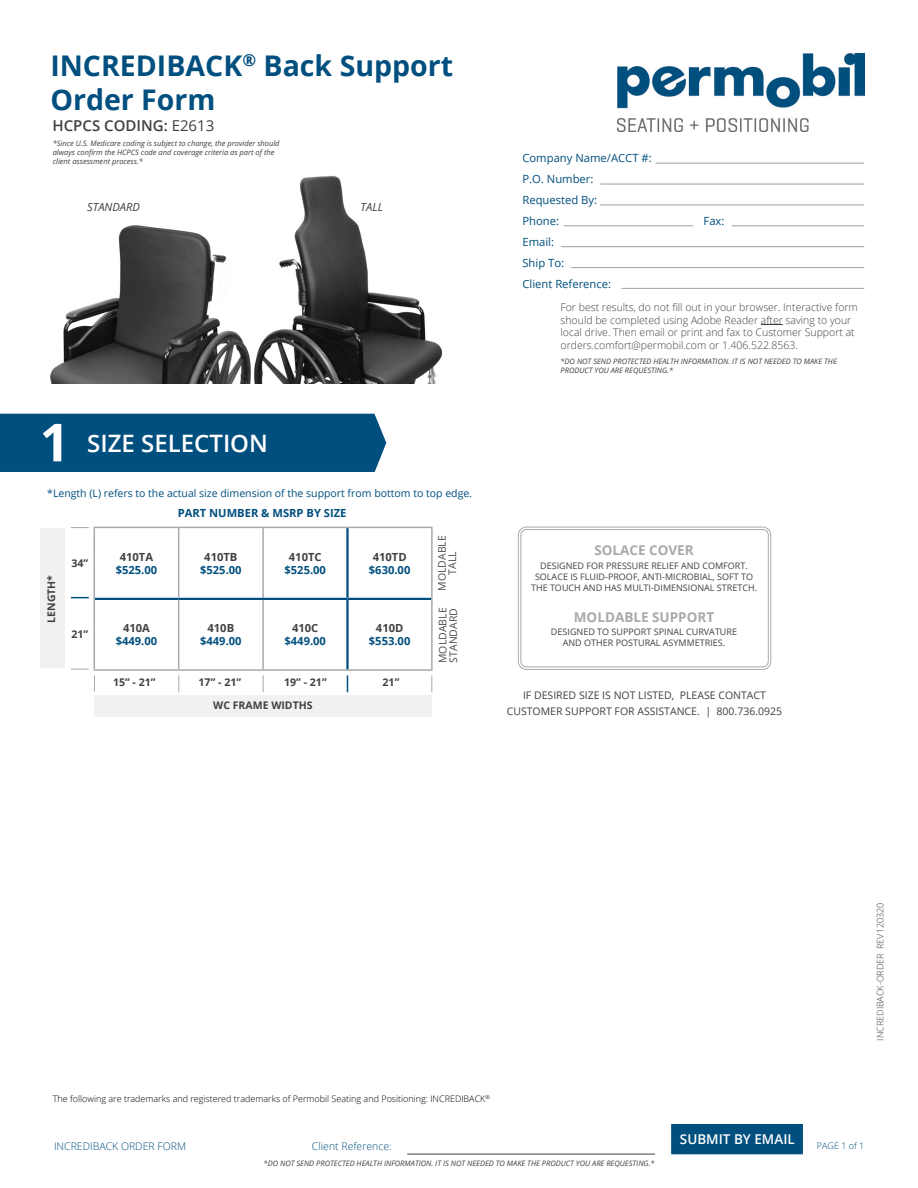
<style>
.page{position:relative;width:918px;height:1188px;background:#fff}
.page>*{position:absolute;margin:0;border:0;box-sizing:border-box;transform-origin:0 0}
.t1{font:700 28.5px/34.5px "Open Sans";color:#004f7e}
.t2{font:600 24px "Open Sans";color:#fff}
.t3{font:600 15px "Open Sans";color:#414042}
.t4{font:700 13.5px "Open Sans";color:#a7a9ac}
.t5{font:600 13.5px "Open Sans";color:#fff}
.t6{font:11.25px/21px "Open Sans";color:#004f7e}
.t7{font:700 11.25px "Open Sans";color:#004f7e}
.t8{font:700 11.25px "Open Sans";color:#414042}
.t9{font:italic 11.25px "Open Sans";color:#414042}
.t10{font:700 10.65px "Open Sans";color:#414042}
.t11{font:300 10.5px/12.6px "Open Sans";color:#414042}
.t12{font:10.5px/16.5px "Open Sans";color:#414042;text-align:center}
.t13{font:10.5px "Open Sans";color:#004f7e}
.t14{font:300 10.5px "Open Sans";color:#004f7e}
.t15{font:10.5px/10.5px "Open Sans";color:#4d4d4f}
.t16{font:700 10.5px "Open Sans";color:#414042}
.t17{font:9px/10.8px "Open Sans";color:#414042;text-align:center}
.t18{font:300 9px "Open Sans";color:#000}
.t19{font:300 9px "Open Sans";color:#414042}
.t20{font:300 9px "Open Sans";color:#004f7e}
.t21{font:italic 7.5px/9px "Open Sans";color:#414042}
.s1{font-weight:400}
.s2{font-weight:700;font-size:52.5px}
</style>
<div class="page">
<hr style="left:407px;top:1154px;width:248px;height:1px;background:#414042">
<div style="left:0;top:414px;width:386px;height:58px;background:#004f7e"></div>
<img style="left:50px;top:175px;width:393px;height:209px">
<div style="left:41px;top:528px;width:24px;height:140px;background:#f1f1f2"></div>
<div style="left:94px;top:695px;width:338px;height:22px;background:#f1f1f2"></div>
<svg style="left:71px;top:597px;width:18px;height:1px"></svg>
<svg style="left:71px;top:527px;width:18px;height:1px"></svg>
<svg style="left:71px;top:669px;width:24px;height:23px"></svg>
<svg style="left:179px;top:675px;width:1px;height:17px"></svg>
<svg style="left:432px;top:675px;width:1px;height:17px"></svg>
<svg style="left:347px;top:675px;width:1px;height:17px"></svg>
<svg style="left:263px;top:675px;width:1px;height:17px"></svg>
<hr style="left:94px;top:527px;width:85px;height:1px;background:#a7a9ac">
<hr style="left:94px;top:528px;width:1px;height:71px;background:#a7a9ac">
<hr style="left:179px;top:527px;width:84px;height:1px;background:#a7a9ac">
<hr style="left:178px;top:528px;width:1px;height:70px;background:#a7a9ac">
<hr style="left:263px;top:527px;width:84px;height:1px;background:#a7a9ac">
<hr style="left:262px;top:528px;width:2px;height:70px;background:#a7a9ac">
<hr style="left:347px;top:527px;width:86px;height:1px;background:#a7a9ac">
<hr style="left:431px;top:528px;width:2px;height:71px;background:#a7a9ac">
<hr style="left:94px;top:599px;width:1px;height:70px;background:#a7a9ac">
<hr style="left:178px;top:600px;width:1px;height:69px;background:#a7a9ac">
<hr style="left:262px;top:600px;width:2px;height:69px;background:#a7a9ac">
<hr style="left:431px;top:599px;width:2px;height:70px;background:#a7a9ac">
<hr style="left:94px;top:669px;width:85px;height:2px;background:#a7a9ac">
<hr style="left:179px;top:669px;width:84px;height:2px;background:#a7a9ac">
<hr style="left:263px;top:669px;width:84px;height:2px;background:#a7a9ac">
<hr style="left:347px;top:669px;width:86px;height:2px;background:#a7a9ac">
<hr style="left:95px;top:598px;width:84px;height:2px;background:#004f7e">
<hr style="left:179px;top:598px;width:84px;height:2px;background:#004f7e">
<hr style="left:263px;top:598px;width:84px;height:2px;background:#004f7e">
<hr style="left:346px;top:528px;width:3px;height:70px;background:#004f7e">
<hr style="left:347px;top:598px;width:84px;height:2px;background:#004f7e">
<hr style="left:346px;top:600px;width:3px;height:69px;background:#004f7e">
<div style="left:518px;top:527px;width:253px;height:143px;border:1px solid #a7a9ac;border-radius:8px"></div>
<div style="left:521px;top:529px;width:248px;height:138px;border:1px solid #a7a9ac;border-radius:6px"></div>
<div style="left:671px;top:1124px;width:132px;height:30px;background:#004f7e"></div>
<hr style="left:600px;top:183px;width:264px;height:2px;background:#a7a9ac">
<hr style="left:600px;top:204px;width:264px;height:1px;background:#a7a9ac">
<hr style="left:656px;top:163px;width:208px;height:1px;background:#a7a9ac">
<hr style="left:561px;top:246px;width:303px;height:1px;background:#a7a9ac">
<hr style="left:571px;top:267px;width:293px;height:1px;background:#a7a9ac">
<hr style="left:732px;top:225px;width:132px;height:1px;background:#a7a9ac">
<hr style="left:564px;top:225px;width:129px;height:1px;background:#a7a9ac">
<hr style="left:621px;top:288px;width:243px;height:1px;background:#a7a9ac">
<img style="left:617px;top:54px;width:248px;height:78px">
<svg style="left:761px;top:324px;width:22px;height:1px"></svg>
<h1 class="t1" style="left:50px;top:47px;width:404px">INCREDIBACK<sup>®</sup> Back Support<br>Order Form</h1>
<h3 class="t3" style="left:53px;top:115px;width:163px">HCPCS CODING: <span class="s1">E2613</span></h3>
<p class="t21" style="left:53px;top:138px;width:228px">*Since U.S. Medicare coding is subject to change, the provider should always confirm the HCPCS code and coverage criteria as part of the client assessment process.*</p>
<h3 class="t9" style="left:87px;top:199px;width:54px">STANDARD</h3>
<h3 class="t9" style="left:361px;top:199px;width:24px">TALL</h3>
<h2 class="t2" style="left:40px;top:426px;width:230px"><span class="s2">1</span> SIZE SELECTION</h2>
<h3 class="t13" style="left:47px;top:486px;width:426px">*Length (L) refers to the actual size dimension of the support from bottom to top edge.</h3>
<h3 class="t7" style="left:178px;top:505px;width:170px">PART NUMBER &amp; MSRP BY SIZE</h3>
<h3 class="t16" style="left:44px;top:623px;width:49px;rotate:-90deg">LENGTH*</h3>
<h3 class="t10" style="left:72px;top:555px;width:18px">34”</h3>
<h3 class="t10" style="left:72px;top:627px;width:18px">21”</h3>
<h3 class="t8" style="left:120px;top:549px;width:35px">410TA</h3>
<h3 class="t7" style="left:116px;top:562px;width:43px">$525.00</h3>
<h3 class="t8" style="left:123px;top:620px;width:28px">410A</h3>
<h3 class="t7" style="left:116px;top:633px;width:43px">$449.00</h3>
<h3 class="t8" style="left:204px;top:549px;width:35px">410TB</h3>
<h3 class="t7" style="left:200px;top:562px;width:43px">$525.00</h3>
<h3 class="t8" style="left:208px;top:620px;width:28px">410B</h3>
<h3 class="t7" style="left:200px;top:633px;width:43px">$449.00</h3>
<h3 class="t8" style="left:289px;top:549px;width:34px">410TC</h3>
<h3 class="t7" style="left:285px;top:562px;width:43px">$525.00</h3>
<h3 class="t8" style="left:292px;top:620px;width:28px">410C</h3>
<h3 class="t7" style="left:285px;top:633px;width:43px">$449.00</h3>
<h3 class="t8" style="left:373px;top:549px;width:35px">410TD</h3>
<h3 class="t7" style="left:369px;top:562px;width:43px">$630.00</h3>
<h3 class="t8" style="left:376px;top:620px;width:29px">410D</h3>
<h3 class="t7" style="left:369px;top:633px;width:43px">$553.00</h3>
<h3 class="t10" style="left:113px;top:674px;width:44px">15” - 21”</h3>
<h3 class="t10" style="left:199px;top:674px;width:44px">17” - 21”</h3>
<h3 class="t10" style="left:284px;top:674px;width:44px">19” - 21”</h3>
<h3 class="t10" style="left:383px;top:674px;width:18px">21”</h3>
<h3 class="t16" style="left:213px;top:697px;width:101px">WC FRAME WIDTHS</h3>
<h3 class="t15" style="left:436px;top:591px;width:57px;text-align:center;rotate:-90deg">MOLDABLE<br>TALL</h3>
<h3 class="t15" style="left:437px;top:663px;width:57px;rotate:-90deg">MOLDABLE<br>STANDARD</h3>
<h3 class="t6" style="left:522px;top:148px;width:131px">Company Name/ACCT #:<br>P.O. Number:<br>Requested By:<br>Phone:</h3>
<h3 class="t6" style="left:704px;top:211px;width:22px">Fax:</h3>
<h3 class="t6" style="left:522px;top:232px;width:90px">Email:<br>Ship To:<br>Client Reference:</h3>
<p class="t11" style="left:561px;top:301px;width:299px">For best results, do not fill out in your browser. Interactive form should be completed using Adobe Reader after saving to your local drive. Then email or print and fax to Customer Support at orders.comfort@permobil.com or 1.406.522.8563.</p>
<p class="t21" style="left:561px;top:356px;width:278px">*DO NOT SEND PROTECTED HEALTH INFORMATION. IT IS NOT NEEDED TO MAKE THE<br>PRODUCT YOU ARE REQUESTING.*</p>
<h3 class="t4" style="left:594px;top:541px;width:101px">SOLACE COVER</h3>
<p class="t17" style="left:531px;top:560px;width:228px">DESIGNED FOR PRESSURE RELIEF AND COMFORT.<br>SOLACE IS FLUID-PROOF, ANTI-MICROBIAL, SOFT TO<br>THE TOUCH AND HAS MULTI-DIMENSIONAL STRETCH.</p>
<p class="t17" style="left:551px;top:626px;width:188px">DESIGNED TO SUPPORT SPINAL CURVATURE<br>AND OTHER POSTURAL ASYMMETRIES.</p>
<h3 class="t4" style="left:574px;top:607px;width:142px">MOLDABLE SUPPORT</h3>
<h3 class="t12" style="left:507px;top:687px;width:277px">IF DESIRED SIZE IS NOT LISTED, PLEASE CONTACT<br>CUSTOMER SUPPORT FOR ASSISTANCE. | 800.736.0925</h3>
<p class="t19" style="left:874px;top:1041px;width:139px;rotate:-90deg">INCREDIBACK-ORDER REV120320</p>
<p class="t18" style="left:53px;top:1092px;width:438px">The following are trademarks and registered trademarks of Permobil Seating and Positioning: INCREDIBACK<sup>®</sup></p>
<h3 class="t5" style="left:680px;top:1130px;width:116px">SUBMIT BY EMAIL</h3>
<h3 class="t14" style="left:54px;top:1139px;width:134px">INCREDIBACK ORDER FORM</h3>
<h3 class="t14" style="left:312px;top:1139px;width:81px">Client Reference:</h3>
<p class="t20" style="left:817px;top:1140px;width:49px">PAGE 1 of 1</p>
<p class="t21" style="left:264px;top:1159px;width:393px">*DO NOT SEND PROTECTED HEALTH INFORMATION. IT IS NOT NEEDED TO MAKE THE PRODUCT YOU ARE REQUESTING.*</p>
</div>
